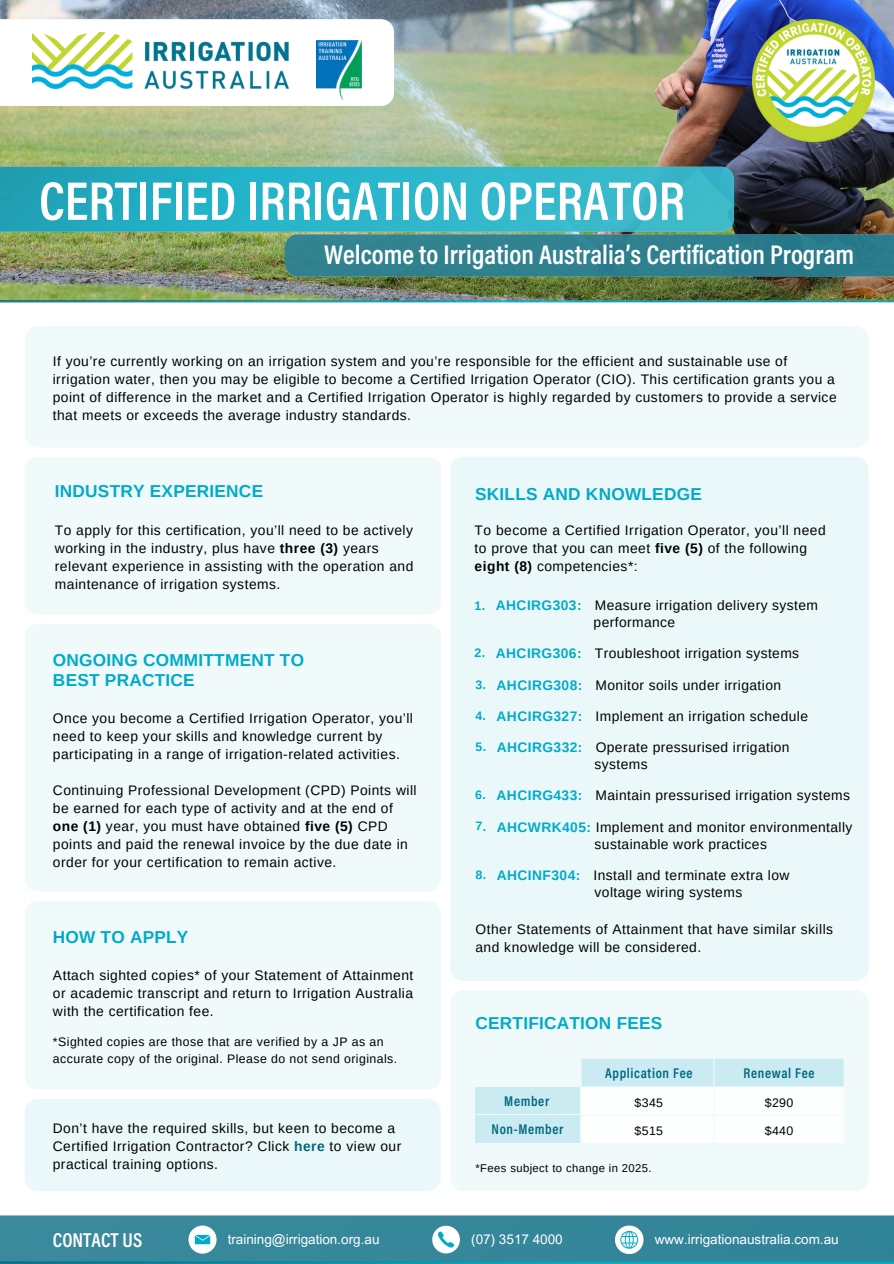
<style>
.page{position:relative;width:894px;height:1264px;background:#fff}
.page>*{position:absolute;margin:0;border:0;box-sizing:border-box;transform-origin:0 0}
.t1{font:600 54.9px "Acumin Pro Cond";color:#fff}
.t2{font:600 27.3px "Acumin Pro Cond";color:#fff}
.t3{font:600 20.25px "Acumin Pro Cond";color:#fff}
.t4{font:700 17.25px/20.2px "Arimo";letter-spacing:.015em;color:#00abc9}
.t5{font:600 14.25px "Acumin Pro Cond";letter-spacing:.045em;color:#00677f}
.t6{font:13.8px/18px "Arimo";letter-spacing:.035em;color:#000}
.t7{font:13.5px "Arial MT Pro";color:#fff}
.t8{font:12.3px/16.4px "Arimo";letter-spacing:.035em;color:#000}
.t9{font:700 12.3px "Arimo";color:#00abc9}
.t10{font:11.25px "Arimo";letter-spacing:.035em;color:#000}
.s1{font-weight:700}
.s2{font-weight:700;color:#00677f}
.s3{font-weight:700;color:#00abc9}
</style>
<div class="page">
<img style="left:0;top:0;width:893px;height:300px">
<svg style="left:0;top:19px;width:394px;height:87px"></svg>
<svg style="left:0;top:167px;width:733px;height:65px;background:#2cb2c6"></svg>
<img style="left:316px;top:40px;width:45px;height:60px">
<img style="left:33px;top:32px;width:255px;height:56px">
<div style="left:25px;top:457px;width:416px;height:157px;background:#f0fafb"></div>
<div style="left:450px;top:457px;width:418px;height:524px;background:#ebf8fa"></div>
<img style="left:751px;top:19px;width:123px;height:123px">
<svg style="left:285px;top:234px;width:608px;height:42px;background:#2f7f8e"></svg>
<div style="left:25px;top:326px;width:843px;height:121px;background:#f0fafb"></div>
<hr style="left:0;top:300px;width:893px;height:2px;background:#bfbfbf">
<div style="left:25px;top:624px;width:416px;height:267px;background:#f0fafb"></div>
<div style="left:450px;top:990px;width:418px;height:201px;background:#f0fafb"></div>
<div style="left:25px;top:901px;width:416px;height:188px;background:#f0fafb"></div>
<svg style="left:581px;top:1058px;width:262px;height:84px"></svg>
<div style="left:475px;top:1087px;width:104px;height:27px;background:#c6eaf1"></div>
<div style="left:475px;top:1115px;width:104px;height:27px;background:#c6eaf1"></div>
<svg style="left:0;top:1215px;width:893px;height:48px;background:#3d8c9f"></svg>
<div style="left:25px;top:1099px;width:415px;height:92px;background:#ebf8fa"></div>
<svg style="left:475px;top:790px;width:10px;height:9px"></svg>
<svg style="left:476px;top:821px;width:9px;height:9px"></svg>
<svg style="left:476px;top:870px;width:9px;height:9px"></svg>
<p class="t1" style="left:39px;top:179px;width:647px">CERTIFIED IRRIGATION OPERATOR</p>
<h4 class="t2" style="left:324px;top:244px;width:531px">Welcome to Irrigation Australia’s Certification Program</h4>
<h2 class="t6" style="left:53px;top:352px;width:785px">If you’re currently working on an irrigation system and you’re responsible for the efficient and sustainable use of irrigation water, then you may be eligible to become a Certified Irrigation Operator (CIO). This certification grants you a point of difference in the market and a Certified Irrigation Operator is highly regarded by customers to provide a service that meets or exceeds the average industry standards.</h2>
<p class="t4" style="left:55px;top:481px;width:210px">INDUSTRY EXPERIENCE</p>
<h6 class="t6" style="left:55px;top:520px;width:360px">To apply for this certification, you’ll need to be actively working in the industry, plus have <span class="s1">three (3)</span> years relevant experience in assisting with the operation and maintenance of irrigation systems.</h6>
<p class="t4" style="left:53px;top:650px;width:252px">ONGOING COMMITTMENT TO<br>BEST PRACTICE</p>
<p class="t6" style="left:53px;top:709px;width:361px">Once you become a Certified Irrigation Operator, you’ll need to keep your skills and knowledge current by participating in a range of irrigation-related activities.</p>
<h6 class="t6" style="left:53px;top:781px;width:365px">Continuing Professional Development (CPD) Points will be earned for each type of activity and at the end of <span class="s1">one (1)</span> year, you must have obtained <span class="s1">five (5)</span> CPD points and paid the renewal invoice by the due date in order for your certification to remain active.</h6>
<p class="t4" style="left:53px;top:927px;width:137px">HOW TO APPLY</p>
<h6 class="t6" style="left:53px;top:966px;width:362px;text-align:justify">Attach sighted copies* of your Statement of Attainment or academic transcript and return to Irrigation Australia with the certification fee.</h6>
<p class="t8" style="left:53px;top:1033px;width:346px">*Sighted copies are those that are verified by a JP as an accurate copy of the original. Please do not send originals.</p>
<p class="t6" style="left:53px;top:1119px;width:350px">Don’t have the required skills, but keen to become a<br>Certified Irrigation Contractor? Click <span class="s2">here</span> to view our practical training options.</p>
<h6 class="t4" style="left:475px;top:483px;width:228px">SKILLS AND KNOWLEDGE</h6>
<h4 class="t6" style="left:474px;top:520px;width:352px">To become a Certified Irrigation Operator, you’ll need to prove that you can meet <span class="s1">five (5)</span> of the following <span class="s1">eight (8)</span> competencies*:</h4>
<h6 class="t6" style="left:593px;top:597px;width:226px;line-height:16.8px;text-indent:-98px"><span class="s3">AHCIRG303:</span> Measure irrigation delivery system performance</h6>
<h6 class="t6" style="left:495px;top:644px;width:305px"><span class="s3">AHCIRG306:</span> Troubleshoot irrigation systems</h6>
<h6 class="t9" style="left:474px;top:599px;width:12px">1.</h6>
<p class="t9" style="left:474px;top:646px;width:12px">2.</p>
<h6 class="t9" style="left:475px;top:677px;width:12px">3.</h6>
<h4 class="t9" style="left:475px;top:708px;width:12px">4.</h4>
<p class="t6" style="left:496px;top:676px;width:286px"><span class="s3">AHCIRG308:</span> Monitor soils under irrigation</p>
<h4 class="t6" style="left:496px;top:707px;width:313px"><span class="s3">AHCIRG327:</span> Implement an irrigation schedule</h4>
<p class="t9" style="left:475px;top:740px;width:12px">5.</p>
<h6 class="t6" style="left:594px;top:739px;width:197px;line-height:16.8px;text-indent:-98px"><span class="s3">AHCIRG332:</span> Operate pressurised irrigation systems</h6>
<h6 class="t6" style="left:496px;top:786px;width:355px"><span class="s3">AHCIRG433:</span> Maintain pressurised irrigation systems</h6>
<h6 class="t6" style="left:594px;top:818px;width:259px;line-height:16.8px;text-indent:-98px"><span class="s3">AHCWRK405:</span> Implement and monitor environmentally sustainable work practices</h6>
<h6 class="t6" style="left:594px;top:866px;width:196px;line-height:16.8px;text-indent:-98px"><span class="s3">AHCINF304:</span> Install and terminate extra low voltage wiring systems</h6>
<h6 class="t6" style="left:475px;top:920px;width:359px">Other Statements of Attainment that have similar skills and knowledge will be considered.</h6>
<h6 class="t4" style="left:475px;top:1012px;width:188px">CERTIFICATION FEES</h6>
<p class="t5" style="left:605px;top:1067px;width:89px">Application Fee</p>
<p class="t5" style="left:743px;top:1067px;width:72px">Renewal Fee</p>
<h6 class="t5" style="left:504px;top:1095px;width:46px">Member</h6>
<h6 class="t5" style="left:491px;top:1123px;width:73px">Non-Member</h6>
<h4 class="t8" style="left:634px;top:1094px;width:30px">$345</h4>
<h5 class="t8" style="left:764px;top:1094px;width:30px">$290</h5>
<h5 class="t8" style="left:634px;top:1122px;width:30px">$515</h5>
<h5 class="t8" style="left:764px;top:1122px;width:30px">$440</h5>
<p class="t10" style="left:475px;top:1161px;width:178px">*Fees subject to change in 2025.</p>
<h1 class="t3" style="left:53px;top:1232px;width:91px">CONTACT US</h1>
<p class="t7" style="left:227px;top:1233px;width:153px">training@irrigation.org.au</p>
<p class="t7" style="left:471px;top:1233px;width:93px">(07) 3517 4000</p>
<h5 class="t7" style="left:654px;top:1233px;width:185px">www.irrigationaustralia.com.au</h5>
</div>
